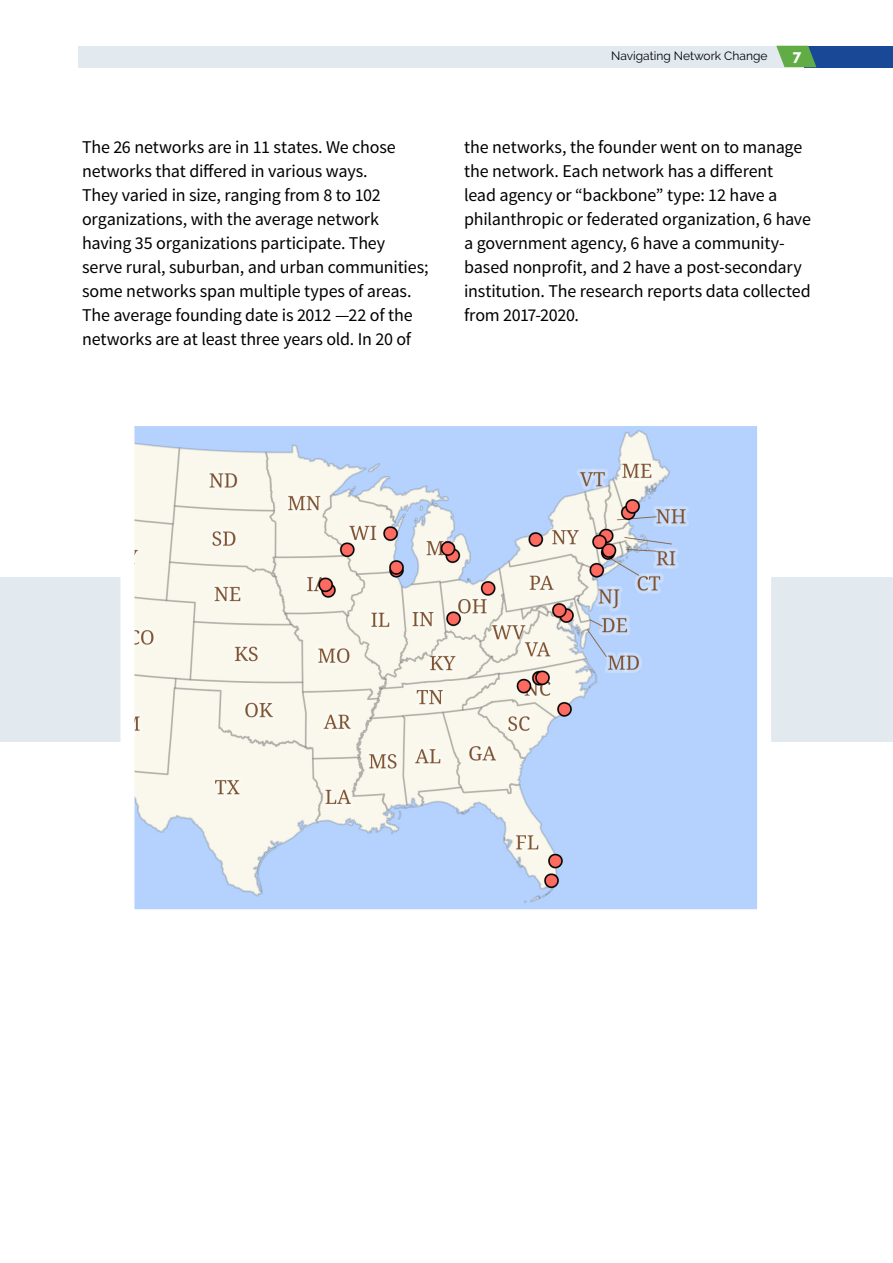
<style>
.page{position:relative;width:893px;height:1263px;background:#fff}
.page>*{position:absolute;margin:0;border:0;box-sizing:border-box;transform-origin:0 0}
.t1{font:18px/24px "Source Sans Pro";letter-spacing:-.01em;color:#000}
.t2{font:800 15px "Raleway";color:#fff}
.t3{font:12px "Raleway";color:#000}
</style>
<div class="page">
<div style="left:78px;top:46px;width:707px;height:21px;background:#e2e9ef"></div>
<div style="left:804px;top:46px;width:89px;height:21px;background:#184896"></div>
<svg style="left:776px;top:46px;width:40px;height:21px"></svg>
<div style="left:0;top:577px;width:892px;height:164px;background:#e2e9ef"></div>
<img style="left:135px;top:427px;width:621px;height:481px">
<div style="left:120px;top:412px;width:651px;height:511px;border:14px solid #fff"></div>
<p class="t3" style="left:611px;top:49px;width:158px">Navigating Network Change</p>
<p class="t2" style="left:793px;top:47px;width:10px">7</p>
<p class="t1" style="left:82px;top:135px;width:348px">The 26 networks are in 11 states. We chose networks that differed in various ways.<br>They varied in size, ranging from 8 to 102 organizations, with the average network having 35 organizations participate. They serve rural, suburban, and urban communities; some networks span multiple types of areas.<br>The average founding date is 2012 —22 of the networks are at least three years old. In 20 of</p>
<p class="t1" style="left:464px;top:135px;width:348px">the networks, the founder went on to manage the network. Each network has a different<br>lead agency or “backbone” type: 12 have a philanthropic or federated organization, 6 have a government agency, 6 have a community&shy;based nonprofit, and 2 have a post-secondary institution. The research reports data collected from 2017-2020.</p>
</div>
